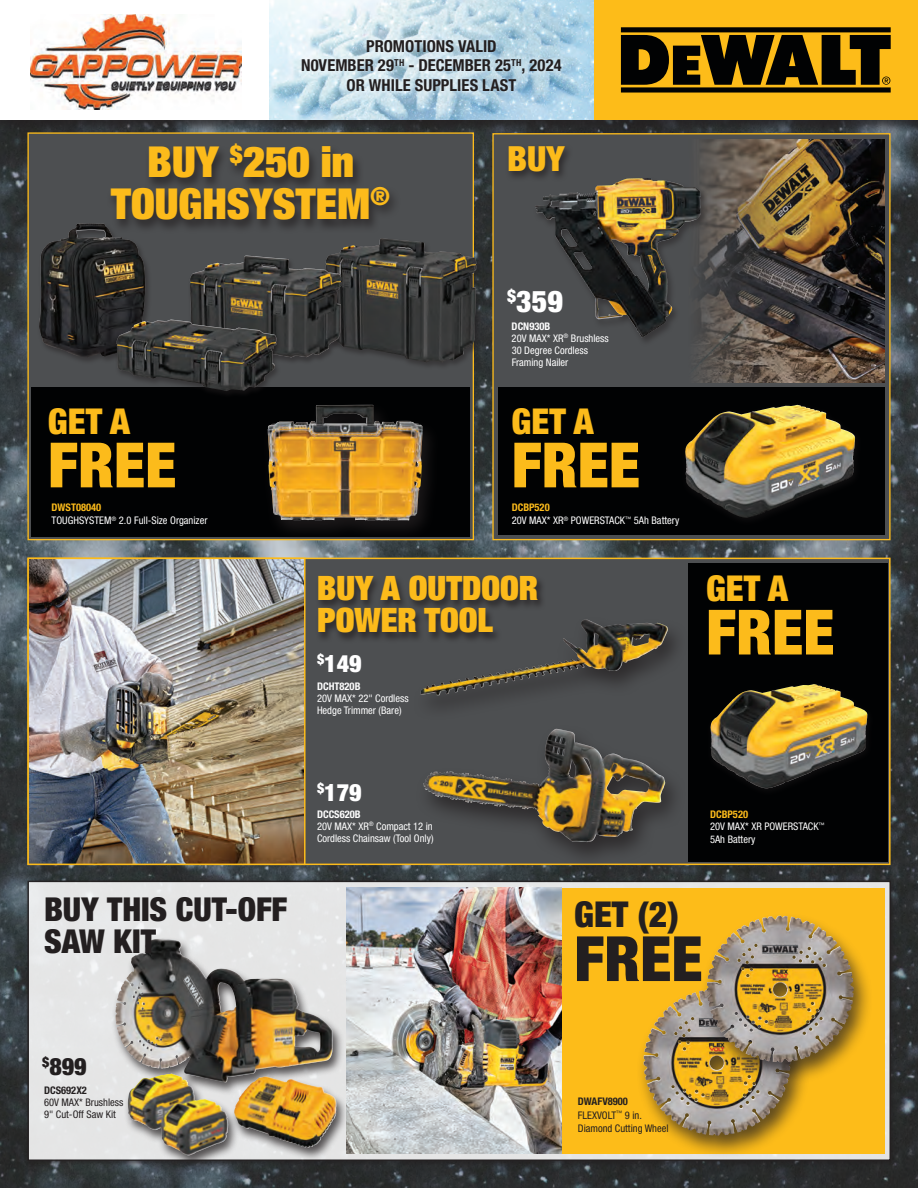
<style>
.page{position:relative;width:918px;height:1188px;background:#fff}
.page>*{position:absolute;margin:0;border:0;box-sizing:border-box;transform-origin:0 0}
.t1{font:900 condensed 62.55px "Helvetica Neue LT Std";color:#fcbb1b}
.t2{font:900 condensed 62.55px "Helvetica Neue LT Std";color:#231f20}
.t3{font:900 condensed 42.75px/42px "Helvetica Neue LT Std";color:#fcbb1b;text-align:center}
.t4{font:900 condensed 35.7px "Helvetica Neue LT Std";color:#fcbb1b}
.t5{font:900 condensed 35.7px "Helvetica Neue LT Std";color:#231f20}
.t6{font:900 condensed 34.65px "Helvetica Neue LT Std";color:#fcbb1b}
.t7{font:900 condensed 33.75px/32.4px "Helvetica Neue LT Std";color:#fcbb1b}
.t8{font:900 condensed 33px/31.5px "Helvetica Neue LT Std";letter-spacing:-.005em;color:#231f20}
.t9{font:900 condensed 30px "Helvetica Neue LT Std";color:#fff}
.t10{font:900 condensed 24px "Helvetica Neue LT Std";color:#fff}
.t11{font:900 condensed 24px "Helvetica Neue LT Std";color:#231f20}
.t12{font:700 condensed 16.5px "Helvetica Neue LT Std";letter-spacing:.005em;color:#231f20}
.Milw_SKU_BLACK{font:condensed 10.5px/12px "Helvetica Neue LT Std";color:#fff}
.Milw_Description_WHITE{font:condensed 10.5px "Helvetica Neue LT Std";color:#fff}
.Milw_Description_WHITE-2{font:condensed 10.5px "Helvetica Neue LT Std";color:#231f20}
.Milw_SKU_BLACK-2{font:condensed 10.5px "Helvetica Neue LT Std";color:#231f20}
.Milw_Description_WHITE-3{font:700 condensed 10.5px "Helvetica Neue LT Std";color:#fcbb1b}
.Milw_Description_BLACK{font:700 condensed 10.5px "Helvetica Neue LT Std";color:#fff}
.Milw_Description_WHITE-4{font:700 condensed 10.5px "Helvetica Neue LT Std";color:#231f20}
</style>
<div class="page">
<img style="left:0;top:134px;width:918px;height:1054px">
<div style="left:24px;top:878px;width:872px;height:289px;background:#231f20;opacity:.75"></div>
<div style="left:28px;top:881px;width:862px;height:279px;background:#e5e6e6"></div>
<div style="left:27px;top:881px;width:864px;height:280px;border:2px solid #231f20"></div>
<div style="left:27px;top:558px;width:864px;height:307px;background:#4d4f51;border:2px solid #fcbb1b"></div>
<img style="left:30px;top:561px;width:273px;height:301px">
<div style="left:27px;top:558px;width:279px;height:307px;border:2px solid #fcbb1b"></div>
<img style="left:346px;top:888px;width:216px;height:266px">
<div style="left:688px;top:564px;width:200px;height:298px;background:#010203"></div>
<div style="left:315px;top:574px;width:231px;height:70px;background:#231f20;opacity:.75"></div>
<div style="left:0;top:0;width:918px;height:134px;background:#231f20;opacity:.75"></div>
<div style="left:0;top:0;width:918px;height:120px;background:#fff"></div>
<div style="left:594px;top:0;width:324px;height:120px;background:#fdbc19"></div>
<svg style="left:621px;top:27px;width:270px;height:66px"></svg>
<img style="left:30px;top:14px;width:211px;height:96px">
<img style="left:269px;top:0;width:325px;height:120px">
<div style="left:492px;top:133px;width:399px;height:407px;background:#4d4f51;border:1px solid #fcbb1b"></div>
<div style="left:27px;top:132px;width:447px;height:408px;background:#4d4f51;border:1px solid #fcbb1b"></div>
<img style="left:697px;top:139px;width:188px;height:244px">
<div style="left:107px;top:143px;width:294px;height:91px;background:#231f20;opacity:.75"></div>
<div style="left:32px;top:387px;width:438px;height:150px;background:#010203"></div>
<div style="left:498px;top:387px;width:387px;height:148px;background:#010203"></div>
<div style="left:260px;top:401px;width:180px;height:141px;background:#231f20;opacity:.75"></div>
<img style="left:268px;top:405px;width:99px;height:115px">
<div style="left:324px;top:238px;width:159px;height:133px;background:#231f20;opacity:.5"></div>
<img style="left:326px;top:239px;width:123px;height:123px">
<div style="left:188px;top:255px;width:159px;height:109px;background:#231f20;opacity:.5"></div>
<img style="left:190px;top:256px;width:118px;height:101px">
<div style="left:37px;top:222px;width:115px;height:143px;background:#231f20;opacity:.5"></div>
<img style="left:39px;top:224px;width:106px;height:133px">
<div style="left:114px;top:319px;width:169px;height:80px;background:#231f20;opacity:.5"></div>
<img style="left:117px;top:320px;width:158px;height:71px">
<div style="left:505px;top:144px;width:69px;height:39px;background:#231f20;opacity:.75"></div>
<div style="left:533px;top:177px;width:176px;height:170px;background:#231f20;opacity:.5"></div>
<img style="left:591px;top:178px;width:50px;height:18px">
<img style="left:685px;top:405px;width:170px;height:113px">
<div style="left:562px;top:888px;width:323px;height:266px;background:#fdbc19"></div>
<div style="left:636px;top:986px;width:174px;height:173px;background:#231f20;opacity:.75"></div>
<img style="left:644px;top:989px;width:55px;height:65px">
<img style="left:710px;top:684px;width:158px;height:104px">
<div style="left:111px;top:937px;width:237px;height:233px;background:#231f20;opacity:.75"></div>
<img style="left:146px;top:939px;width:16px;height:8px">
<div style="left:415px;top:725px;width:272px;height:144px;background:#231f20;opacity:.75"></div>
<img style="left:519px;top:729px;width:36px;height:57px">
<div style="left:412px;top:616px;width:277px;height:105px;background:#231f20;opacity:.75"></div>
<img style="left:558px;top:620px;width:30px;height:43px">
<div style="left:699px;top:912px;width:174px;height:174px;background:#231f20;opacity:.75"></div>
<img style="left:707px;top:916px;width:73px;height:64px">
<div style="left:292px;top:30px;width:278px;height:71px;background:#fff;opacity:.75"></div>
<p class="t12" style="left:366px;top:36px;width:132px">PROMOTIONS VALID</p>
<p class="t12" style="left:301px;top:55px;width:262px">N0VEMBER 29<sup>TH</sup> - DECEMBER 25<sup>TH</sup>, 2024</p>
<p class="t12" style="left:347px;top:75px;width:171px">OR WHILE SUPPLIES LAST</p>
<p class="t3" style="left:111px;top:140px;width:281px">BUY <sup>$</sup>250 in<br>TOUGHSYSTEM<sup>®</sup></p>
<p class="t4" style="left:48px;top:399px;width:84px">GET A</p>
<p class="t1" style="left:48px;top:427px;width:130px">FREE</p>
<p class="Milw_Description_WHITE-3" style="left:52px;top:501px;width:51px">DWST08040</p>
<p class="Milw_Description_WHITE" style="left:52px;top:514px;width:157px">TOUGHSYSTEM<sup>®</sup> 2.0 Full-Size Organizer</p>
<p class="t6" style="left:507px;top:137px;width:59px">BUY</p>
<p class="t9" style="left:507px;top:283px;width:57px"><sup>$</sup>359</p>
<p class="Milw_Description_BLACK" style="left:512px;top:320px;width:40px">DCN930B</p>
<p class="Milw_SKU_BLACK" style="left:512px;top:332px;width:99px">20V MAX* XR<sup>®</sup> Brushless<br>30 Degree Cordless<br>Framing Nailer</p>
<p class="t4" style="left:512px;top:399px;width:84px">GET A</p>
<p class="t1" style="left:512px;top:427px;width:130px">FREE</p>
<p class="Milw_Description_WHITE-3" style="left:512px;top:501px;width:40px">DCBP520</p>
<p class="Milw_Description_WHITE" style="left:512px;top:514px;width:169px">20V MAX* XR<sup>®</sup> POWERSTACK<sup>™</sup> 5Ah Battery</p>
<p class="t7" style="left:317px;top:571px;width:223px">BUY A OUTDOOR<br>POWER TOOL</p>
<p class="t10" style="left:317px;top:648px;width:46px"><sup>$</sup>149</p>
<p class="Milw_Description_BLACK" style="left:317px;top:679px;width:45px">DCHT820B</p>
<p class="Milw_SKU_BLACK" style="left:317px;top:692px;width:93px">20V MAX* 22" Cordless<br>Hedge Trimmer (Bare)</p>
<p class="t10" style="left:317px;top:778px;width:46px"><sup>$</sup>179</p>
<p class="Milw_Description_BLACK" style="left:317px;top:808px;width:45px">DCCS620B</p>
<p class="Milw_SKU_BLACK" style="left:317px;top:820px;width:118px">20V MAX* XR<sup>®</sup> Compact 12 in<br>Cordless Chainsaw (Tool Only)</p>
<p class="t4" style="left:706px;top:566px;width:84px">GET A</p>
<p class="t1" style="left:706px;top:594px;width:130px">FREE</p>
<p class="Milw_Description_WHITE-3" style="left:710px;top:808px;width:40px">DCBP520</p>
<p class="Milw_Description_WHITE" style="left:710px;top:820px;width:116px">20V MAX* XR POWERSTACK<sup>™</sup></p>
<p class="Milw_Description_WHITE" style="left:710px;top:833px;width:47px">5Ah Battery</p>
<p class="t8" style="left:44px;top:893px;width:245px">BUY THIS CUT-OFF<br>SAW KIT</p>
<p class="t11" style="left:42px;top:1052px;width:46px"><sup>$</sup>899</p>
<p class="Milw_Description_WHITE-4" style="left:44px;top:1084px;width:44px">DCS692X2</p>
<p class="Milw_SKU_BLACK-2" style="left:44px;top:1097px;width:81px">60V MAX* Brushless</p>
<p class="Milw_SKU_BLACK-2" style="left:44px;top:1109px;width:73px">9" Cut-Off Saw Kit</p>
<p class="t5" style="left:574px;top:893px;width:106px">GET (2)</p>
<p class="t2" style="left:574px;top:920px;width:130px">FREE</p>
<p class="Milw_Description_WHITE-4" style="left:578px;top:1095px;width:52px">DWAFV8900</p>
<p class="Milw_Description_WHITE-2" style="left:578px;top:1109px;width:66px">FLEXVOLT<sup>™</sup> 9 in.</p>
<p class="Milw_Description_WHITE-2" style="left:578px;top:1122px;width:92px">Diamond Cutting Wheel</p>
</div>
